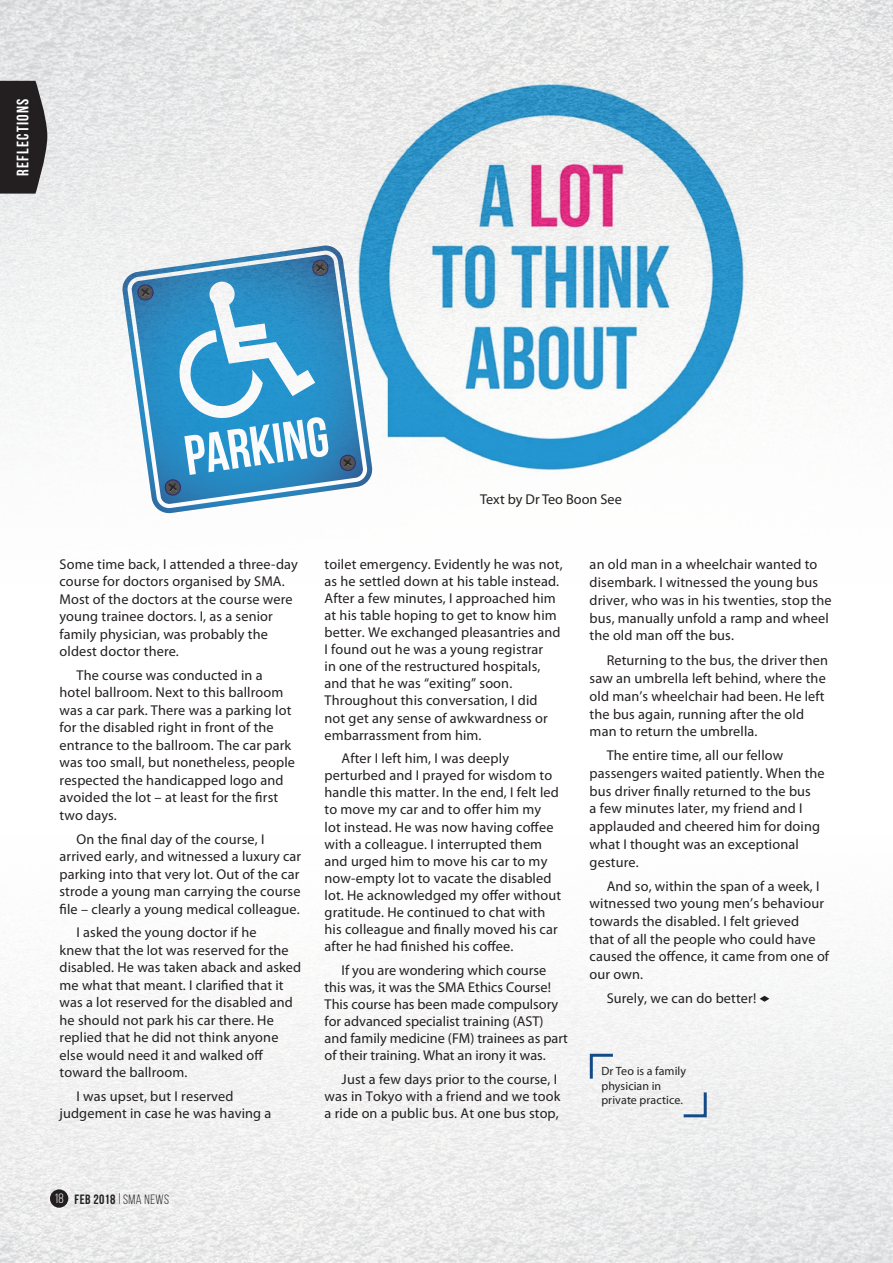
<style>
.page{position:relative;width:893px;height:1263px;background:#fff}
.page>*{position:absolute;margin:0;border:0;box-sizing:border-box;transform-origin:0 0}
.t1{font:700 55.8px "Bebas Neue";color:#fff}
.t2{font:700 16.5px "Bebas Neue";letter-spacing:.07em;color:#fff}
.t3{font:14.25px/17.1px "Myriad Pro";letter-spacing:.01em;color:#231f20}
.t4{font:13.5px "Bebas Neue";letter-spacing:.035em;color:#231f20}
.t5{font:12px/14.4px "Myriad Pro";letter-spacing:.005em;color:#231f20}
.s1{color:#fff}
.s2{font-style:inherit}
</style>
<div class="page">
<img style="left:0;top:0;width:893px;height:514px">
<img style="left:0;top:948px;width:893px;height:315px">
<svg style="left:588px;top:1052px;width:28px;height:29px"></svg>
<svg style="left:681px;top:1089px;width:27px;height:30px"></svg>
<svg style="left:760px;top:996px;width:9px;height:6px"></svg>
<svg style="left:0;top:81px;width:47px;height:113px;background:#363233"></svg>
<div style="left:50px;top:1189px;width:18px;height:19px;background:#231f20;border-radius:50%"></div>
<p class="t2" style="left:14px;top:176px;width:78px;rotate:-90deg">REFLECTIONS</p>
<h1 class="t1" style="left:181px;top:426px;width:147px;rotate:-8deg">PARKING</h1>
<p class="t3" style="left:480px;top:490px;width:143px">Text by Dr Teo Boon See</p>
<p class="t3" style="left:60px;top:555px;width:240px">Some time back, I attended a three-day course for doctors organised by SMA.<br>Most of the doctors at the course were young trainee doctors. I, as a senior family physician, was probably the oldest doctor there.</p>
<p class="t3" style="left:60px;top:666px;width:237px;text-indent:17px">The course was conducted in a hotel ballroom. Next to this ballroom was a car park. There was a parking lot for the disabled right in front of the entrance to the ballroom. The car park was too small, but nonetheless, people respected the handicapped logo and avoided the lot – at least for the first two days.</p>
<p class="t3" style="left:60px;top:830px;width:243px;text-indent:17px">On the final day of the course, I arrived early, and witnessed a luxury car parking into that very lot. Out of the car strode a young man carrying the course file – clearly a young medical colleague.</p>
<p class="t3" style="left:60px;top:924px;width:243px;text-indent:17px">I asked the young doctor if he<br>knew that the lot was reserved for the disabled. He was taken aback and asked me what that meant. I clarified that it was a lot reserved for the disabled and he should not park his car there. He replied that he did not think anyone else would need it and walked off toward the ballroom.</p>
<p class="t3" style="left:60px;top:1087px;width:213px;text-indent:17px">I was upset, but I reserved judgement in case he was having a</p>
<p class="t3" style="left:325px;top:555px;width:240px">toilet emergency. Evidently he was not, as he settled down at his table instead.<br>After a few minutes, I approached him at his table hoping to get to know him better. We exchanged pleasantries and I found out he was a young registrar<br>in one of the restructured hospitals, and that he was “exiting” soon.<br>Throughout this conversation, I did<br>not get any sense of awkwardness or embarrassment from him.</p>
<p class="t3" style="left:325px;top:750px;width:238px;text-indent:17px">After I left him, I was deeply perturbed and I prayed for wisdom to handle this matter. In the end, I felt led to move my car and to offer him my<br>lot instead. He was now having coffee with a colleague. I interrupted them and urged him to move his car to my now-empty lot to vacate the disabled lot. He acknowledged my offer without gratitude. He continued to chat with his colleague and finally moved his car after he had finished his coffee.</p>
<p class="t3" style="left:325px;top:961px;width:245px;text-indent:17px">If you are wondering which course this was, it was the SMA Ethics Course!<br>This course has been made compulsory for advanced specialist training (AST) and family medicine (FM) trainees as part of their training. What an irony it was.</p>
<p class="t3" style="left:325px;top:1070px;width:237px;text-indent:17px">Just a few days prior to the course, I was in Tokyo with a friend and we took a ride on a public bus. At one bus stop,</p>
<p class="t5" style="left:601px;top:1064px;width:86px">Dr Teo is a family physician in private practice.</p>
<p class="t3" style="left:590px;top:555px;width:243px;line-height:18px">an old man in a wheelchair wanted to disembark. I witnessed the young bus driver, who was in his twenties, stop the bus, manually unfold a ramp and wheel the old man off the bus.</p>
<p class="t3" style="left:590px;top:651px;width:240px;line-height:17.9px;text-indent:17px">Returning to the bus, the driver then saw an umbrella left behind, where the old man’s wheelchair had been. He left the bus again, running after the old man to return the umbrella.</p>
<p class="t3" style="left:590px;top:746px;width:237px;line-height:17.7px;text-indent:17px">The entire time, all our fellow passengers waited patiently. When the bus driver finally returned to the bus<br>a few minutes later, my friend and I applauded and cheered him for doing what I thought was an exceptional gesture.</p>
<p class="t3" style="left:590px;top:877px;width:241px;line-height:17.7px;text-indent:17px">And so, within the span of a week, I witnessed two young men’s behaviour towards the disabled. I felt grieved<br>that of all the people who could have caused the offence, it came from one of our own.</p>
<p class="t3" style="left:607px;top:990px;width:151px">Surely, we can do better!</p>
<p class="t4" style="left:54px;top:1191px;width:116px"><span class="s1">18</span> FEB 2018 <span class="s2">SMA NEWS</span></p>
</div>
